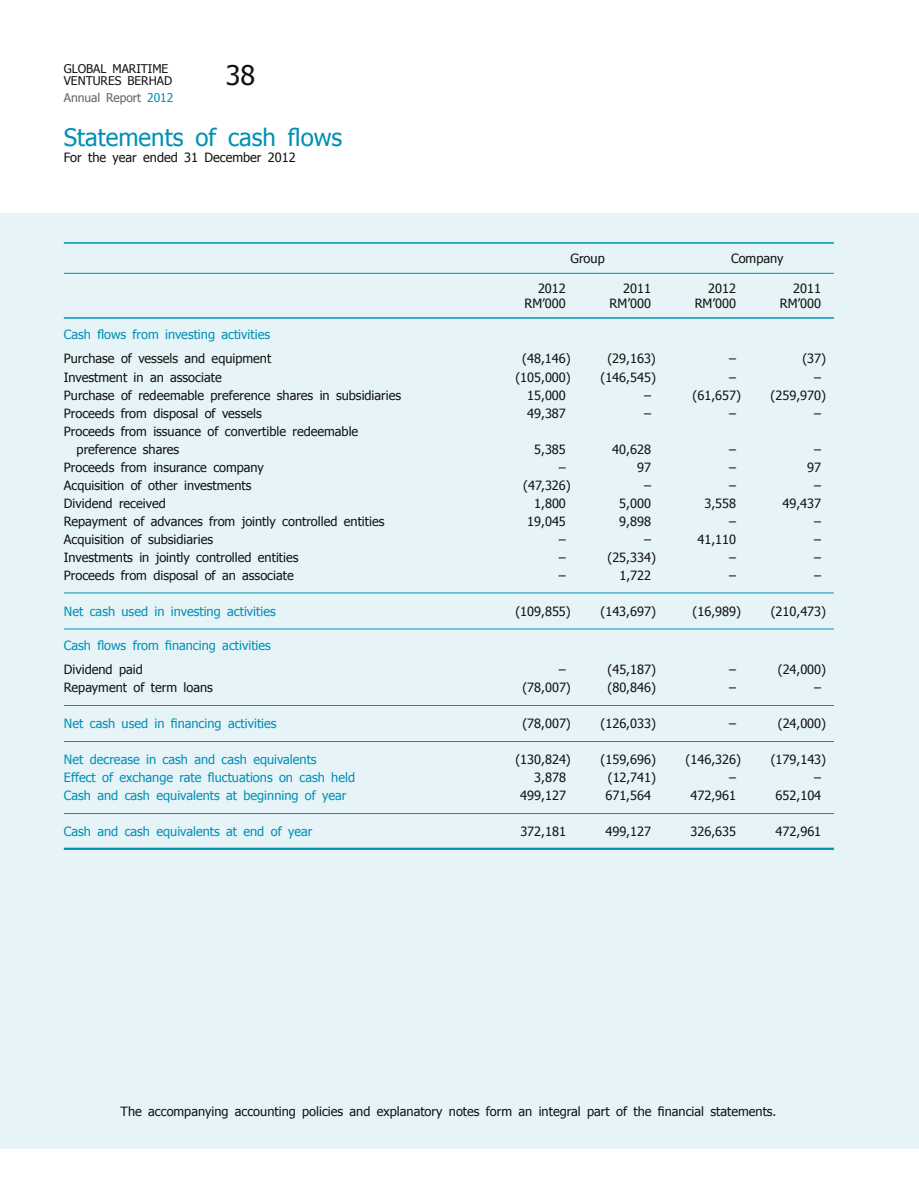
<style>
.page{position:relative;width:919px;height:1191px;background:#fff}
.page>*{position:absolute;margin:0;border:0;box-sizing:border-box;transform-origin:0 0}
.t1{font:27px "Tahoma";color:#121212}
.t2{font:24px "Tahoma";color:#0090b6}
.t3{font:12.75px/18px "Tahoma";color:#121212}
.t4{font:12.75px "Tahoma";color:#0090b6}
.t5{font:12px/12px "Tahoma";color:#121212}
.t6{font:12px "Tahoma";color:#616362}
.s1{color:#0090b6}
</style>
<div class="page">
<div style="left:0;top:213px;width:918px;height:935px;background:#e6f4f8"></div>
<hr style="left:64px;top:242px;width:769px;height:2px;background:#0090b6">
<hr style="left:64px;top:273px;width:769px;height:1px;background:#0090b6">
<hr style="left:64px;top:317px;width:769px;height:2px;background:#0090b6">
<hr style="left:64px;top:592px;width:769px;height:1px;background:#0090b6">
<hr style="left:64px;top:628px;width:769px;height:1px;background:#0090b6">
<hr style="left:64px;top:705px;width:769px;height:1px;background:#0090b6">
<hr style="left:64px;top:741px;width:769px;height:1px;background:#0090b6">
<hr style="left:64px;top:813px;width:769px;height:1px;background:#0090b6">
<hr style="left:64px;top:847px;width:769px;height:3px;background:#0090b6">
<p class="t5" style="left:64px;top:62px;width:109px">Global Maritime<br>Ventures Be rhad</p>
<p class="t6" style="left:64px;top:89px;width:111px">Annual Report <span class="s1">2012</span></p>
<h1 class="t1" style="left:226px;top:57px;width:31px">38</h1>
<h2 class="t2" style="left:64px;top:121px;width:280px">Statements of cash flows</h2>
<p class="t3" style="left:64px;top:148px;width:233px">For the year ended 31 December 2012</p>
<p class="t3" style="left:570px;top:249px;width:36px">Group</p>
<p class="t3" style="left:731px;top:249px;width:54px">Company</p>
<p class="t3" style="left:538px;top:279px;width:29px">2012</p>
<p class="t3" style="left:623px;top:279px;width:29px">2011</p>
<p class="t3" style="left:708px;top:279px;width:29px">2012</p>
<p class="t3" style="left:793px;top:279px;width:29px">2011</p>
<p class="t3" style="left:542px;top:294px;width:45px">’000 RM</p>
<p class="t3" style="left:627px;top:294px;width:45px">’000 RM</p>
<p class="t3" style="left:712px;top:294px;width:45px">’000 RM</p>
<p class="t3" style="left:797px;top:294px;width:25px">’000</p>
<p class="t4" style="left:64px;top:326px;width:208px">Cash flows from investing activities</p>
<p class="t3" style="left:64px;top:349px;width:209px">Purchase of vessels and equipment</p>
<p class="t3" style="left:522px;top:349px;width:50px">(48,146)</p>
<p class="t3" style="left:607px;top:349px;width:50px">(29,163)</p>
<p class="t3" style="left:729px;top:349px;width:8px">–</p>
<p class="t3" style="left:802px;top:349px;width:25px">(37)</p>
<p class="t3" style="left:64px;top:367px;width:159px">Investment in an associate</p>
<p class="t3" style="left:515px;top:367px;width:57px">(105,000)</p>
<p class="t3" style="left:600px;top:367px;width:57px">(146,545)</p>
<p class="t3" style="left:729px;top:367px;width:8px">–</p>
<p class="t3" style="left:814px;top:367px;width:8px">–</p>
<p class="t3" style="left:64px;top:385px;width:339px">Purchase of redeemable preference shares in subsidiaries</p>
<p class="t3" style="left:527px;top:385px;width:40px">15,000</p>
<p class="t3" style="left:644px;top:385px;width:8px">–</p>
<p class="t3" style="left:692px;top:385px;width:50px">(61,657)</p>
<p class="t3" style="left:770px;top:385px;width:57px">(259,970)</p>
<p class="t3" style="left:64px;top:403px;width:199px">Proceeds from disposal of vessels</p>
<p class="t3" style="left:527px;top:403px;width:40px">49,387</p>
<p class="t3" style="left:644px;top:403px;width:8px">–</p>
<p class="t3" style="left:729px;top:403px;width:8px">–</p>
<p class="t3" style="left:814px;top:403px;width:8px">–</p>
<p class="t3" style="left:77px;top:421px;width:283px;text-indent:-13px">Proceeds from issuance of convertible redeemable preference shares</p>
<p class="t3" style="left:534px;top:439px;width:33px">5,385</p>
<p class="t3" style="left:612px;top:439px;width:40px">40,628</p>
<p class="t3" style="left:729px;top:439px;width:8px">–</p>
<p class="t3" style="left:814px;top:439px;width:8px">–</p>
<p class="t3" style="left:64px;top:457px;width:201px">Proceeds from insurance company</p>
<p class="t3" style="left:559px;top:457px;width:8px">–</p>
<p class="t3" style="left:637px;top:457px;width:15px">97</p>
<p class="t3" style="left:729px;top:457px;width:8px">–</p>
<p class="t3" style="left:807px;top:457px;width:15px">97</p>
<p class="t3" style="left:64px;top:475px;width:189px">Acquisition of other investments</p>
<p class="t3" style="left:523px;top:475px;width:49px">(47,326)</p>
<p class="t3" style="left:644px;top:475px;width:8px">–</p>
<p class="t3" style="left:729px;top:475px;width:8px">–</p>
<p class="t3" style="left:814px;top:475px;width:8px">–</p>
<p class="t3" style="left:64px;top:493px;width:103px">Dividend received</p>
<p class="t3" style="left:534px;top:493px;width:33px">1,800</p>
<p class="t3" style="left:619px;top:493px;width:33px">5,000</p>
<p class="t3" style="left:704px;top:493px;width:33px">3,558</p>
<p class="t3" style="left:782px;top:493px;width:40px">49,437</p>
<p class="t3" style="left:64px;top:511px;width:322px">Repayment of advances from jointly controlled entities</p>
<p class="t3" style="left:527px;top:511px;width:40px">19,045</p>
<p class="t3" style="left:619px;top:511px;width:33px">9,898</p>
<p class="t3" style="left:729px;top:511px;width:8px">–</p>
<p class="t3" style="left:814px;top:511px;width:8px">–</p>
<p class="t3" style="left:64px;top:529px;width:151px">Acquisition of subsidiaries</p>
<p class="t3" style="left:559px;top:529px;width:8px">–</p>
<p class="t3" style="left:644px;top:529px;width:8px">–</p>
<p class="t3" style="left:697px;top:529px;width:40px">41,110</p>
<p class="t3" style="left:814px;top:529px;width:8px">–</p>
<p class="t3" style="left:64px;top:547px;width:236px">Investments in jointly controlled entities</p>
<p class="t3" style="left:559px;top:547px;width:8px">–</p>
<p class="t3" style="left:607px;top:547px;width:50px">(25,334)</p>
<p class="t3" style="left:729px;top:547px;width:8px">–</p>
<p class="t3" style="left:814px;top:547px;width:8px">–</p>
<p class="t3" style="left:64px;top:565px;width:231px">Proceeds from disposal of an associate</p>
<p class="t3" style="left:559px;top:565px;width:8px">–</p>
<p class="t3" style="left:619px;top:565px;width:33px">1,722</p>
<p class="t3" style="left:729px;top:565px;width:8px">–</p>
<p class="t3" style="left:814px;top:565px;width:8px">–</p>
<p class="t4" style="left:64px;top:602px;width:213px">Net cash used in investing activities</p>
<p class="t3" style="left:515px;top:601px;width:57px">(109,855)</p>
<p class="t3" style="left:600px;top:601px;width:57px">(143,697)</p>
<p class="t3" style="left:692px;top:601px;width:50px">(16,989)</p>
<p class="t3" style="left:770px;top:601px;width:57px">(210,473)</p>
<p class="t4" style="left:64px;top:637px;width:208px">Cash flows from financing activities</p>
<p class="t3" style="left:64px;top:660px;width:80px">Dividend paid</p>
<p class="t3" style="left:559px;top:660px;width:8px">–</p>
<p class="t3" style="left:607px;top:660px;width:50px">(45,187)</p>
<p class="t3" style="left:729px;top:660px;width:8px">–</p>
<p class="t3" style="left:777px;top:660px;width:50px">(24,000)</p>
<p class="t3" style="left:64px;top:678px;width:150px">Repayment of term loans</p>
<p class="t3" style="left:522px;top:678px;width:50px">(78,007)</p>
<p class="t3" style="left:607px;top:678px;width:50px">(80,846)</p>
<p class="t3" style="left:729px;top:678px;width:8px">–</p>
<p class="t3" style="left:814px;top:678px;width:8px">–</p>
<p class="t4" style="left:64px;top:715px;width:214px">Net cash used in financing activities</p>
<p class="t3" style="left:522px;top:714px;width:50px">(78,007)</p>
<p class="t3" style="left:600px;top:714px;width:57px">(126,033)</p>
<p class="t3" style="left:729px;top:714px;width:8px">–</p>
<p class="t3" style="left:777px;top:714px;width:50px">(24,000)</p>
<p class="t4" style="left:64px;top:751px;width:254px">Net decrease in cash and cash equivalents</p>
<p class="t3" style="left:515px;top:750px;width:57px">(130,824)</p>
<p class="t3" style="left:600px;top:750px;width:57px">(159,696)</p>
<p class="t3" style="left:685px;top:750px;width:57px">(146,326)</p>
<p class="t3" style="left:770px;top:750px;width:57px">(179,143)</p>
<p class="t4" style="left:64px;top:769px;width:292px">Effect of exchange rate fluctuations on cash held</p>
<p class="t3" style="left:534px;top:768px;width:33px">3,878</p>
<p class="t3" style="left:607px;top:768px;width:50px">(12,741)</p>
<p class="t3" style="left:729px;top:768px;width:8px">–</p>
<p class="t3" style="left:814px;top:768px;width:8px">–</p>
<p class="t4" style="left:64px;top:787px;width:284px">Cash and cash equivalents at beginning of year</p>
<p class="t3" style="left:520px;top:786px;width:47px">499,127</p>
<p class="t3" style="left:605px;top:786px;width:47px">671,564</p>
<p class="t3" style="left:690px;top:786px;width:47px">472,961</p>
<p class="t3" style="left:775px;top:786px;width:47px">652,104</p>
<p class="t4" style="left:64px;top:823px;width:250px">Cash and cash equivalents at end of year</p>
<p class="t3" style="left:520px;top:822px;width:47px">372,181</p>
<p class="t3" style="left:605px;top:822px;width:47px">499,127</p>
<p class="t3" style="left:690px;top:822px;width:47px">326,635</p>
<p class="t3" style="left:775px;top:822px;width:47px">472,961</p>
<p class="t3" style="left:121px;top:1101px;width:657px">The accompanying accounting policies and explanatory notes form an integral part of the financial statements.</p>
</div>
